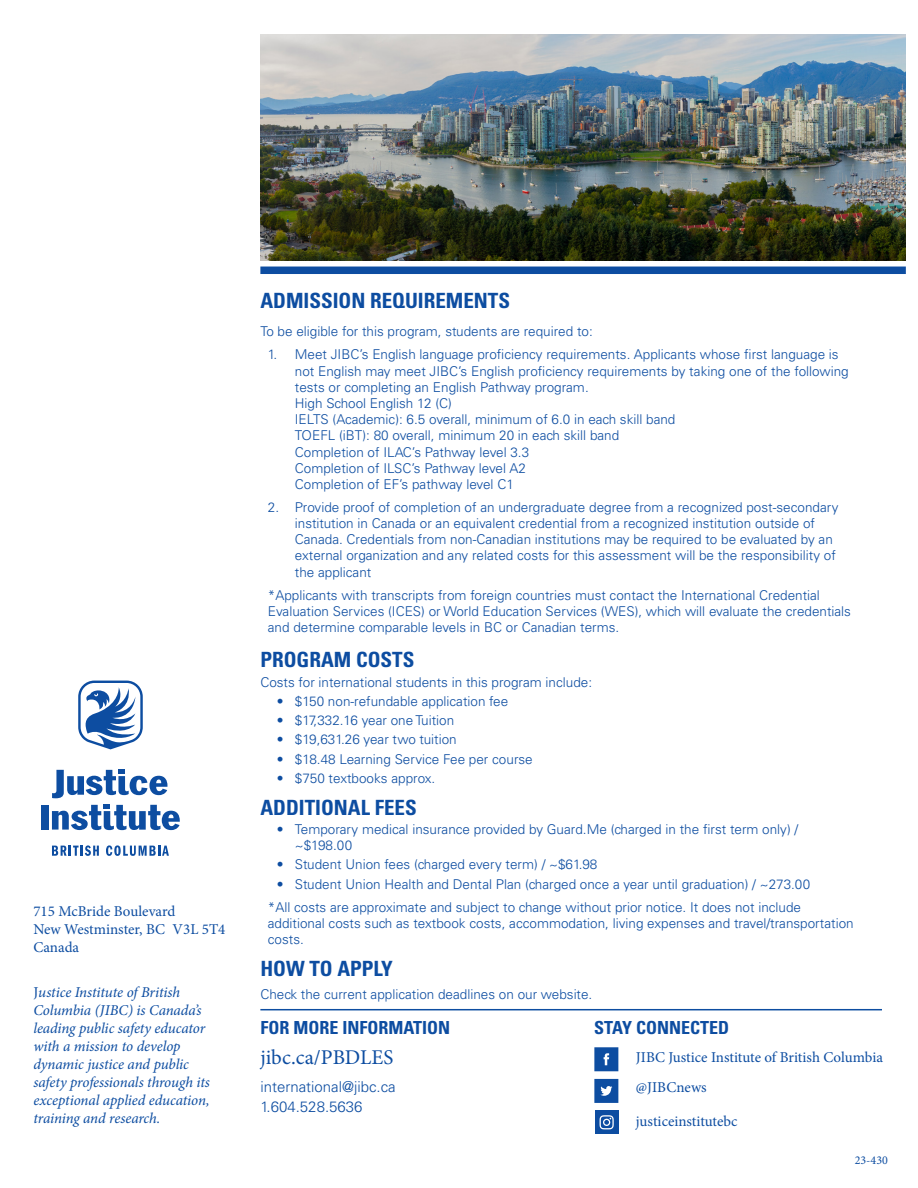
<style>
.page{position:relative;width:918px;height:1188px;background:#fff}
.page>*{position:absolute;margin:0;border:0;box-sizing:border-box;transform-origin:0 0}
.Double_Slick_Bullets{font:700 condensed 21px "Univers LT Std";color:#0d4da1}
.t1{font:21px "Minion Pro";color:#0d4da1}
.t2{font:700 condensed 18px "Univers LT Std";color:#0d4da1}
.t3{font:italic 15px/18px "Minion Pro";letter-spacing:-.01em;color:#0d4da1}
.t4{font:15px/18px "Minion Pro";color:#0d4da1}
.t5{font:300 15px "Univers LT Std";color:#0d4da1}
.Double_Slick_Bullets-2{font:300 13.5px/16.2px "Univers LT Std";color:#0d4da1}
.t6{font:12px "Minion Pro";color:#0d4da1}
.s1{font-style:normal}
</style>
<div class="page">
<div style="left:260px;top:267px;width:646px;height:7px;background:#0d4da1"></div>
<img style="left:260px;top:34px;width:645px;height:227px">
<hr style="left:260px;top:1009px;width:622px;height:1px;background:#0d4da1">
<svg style="left:594px;top:1047px;width:24px;height:24px"></svg>
<svg style="left:594px;top:1079px;width:24px;height:24px"></svg>
<div style="left:595px;top:1111px;width:23px;height:23px;background:#0d4da1"></div>
<svg style="left:600px;top:1115px;width:14px;height:14px"></svg>
<svg style="left:78px;top:680px;width:65px;height:70px"></svg>
<div style="left:41px;top:805px;width:8px;height:25px;background:#0d4da1"></div>
<svg style="left:52px;top:805px;width:128px;height:25px"></svg>
<svg style="left:52px;top:845px;width:47px;height:11px"></svg>
<svg style="left:106px;top:845px;width:63px;height:11px"></svg>
<svg style="left:52px;top:770px;width:115px;height:28px"></svg>
<p class="t4" style="left:33px;top:902px;width:194px">715 McBride Boulevard<br>New Westminster, BC V3L 5T4<br>Canada</p>
<p class="t3" style="left:33px;top:983px;width:178px"><span class="s1">J</span>ustice Institute of British<br>Columbia (JIBC) is Canada’s leading public safety educator with a mission to develop dynamic justice and public safety professionals through its exceptional applied education, training and research.</p>
<p class="Double_Slick_Bullets" style="left:260px;top:288px;width:251px">ADMISSION REQUIREMENTS</p>
<p class="Double_Slick_Bullets-2" style="left:260px;top:323px;width:334px">To be eligible for this program, students are required to:</p>
<p class="Double_Slick_Bullets-2" style="left:295px;top:346px;width:555px;text-indent:-27px">1. Meet JIBC’s English language proficiency requirements. Applicants whose first language is not English may meet JIBC’s English proficiency requirements by taking one of the following tests or completing an English Pathway program.<br>High School English 12 (C)<br>IELTS (Academic): 6.5 overall, minimum of 6.0 in each skill band<br>TOEFL (iBT): 80 overall, minimum 20 in each skill band<br>Completion of ILAC’s Pathway level 3.3<br>Completion of ILSC’s Pathway level A2<br>Completion of EF’s pathway level C1</p>
<p class="Double_Slick_Bullets-2" style="left:295px;top:499px;width:545px;text-indent:-27px">2. Provide proof of completion of an undergraduate degree from a recognized post-secondary institution in Canada or an equivalent credential from a recognized institution outside of Canada. Credentials from non-Canadian institutions may be required to be evaluated by an external organization and any related costs for this assessment will be the responsibility of the applicant</p>
<p class="Double_Slick_Bullets-2" style="left:268px;top:587px;width:585px">*Applicants with transcripts from foreign countries must contact the International Credential<br>Evaluation Services (ICES) or World Education Services (WES), which will evaluate the credentials and determine comparable levels in BC or Canadian terms.</p>
<p class="Double_Slick_Bullets" style="left:260px;top:647px;width:156px">PROGRAM COSTS</p>
<p class="Double_Slick_Bullets-2" style="left:260px;top:674px;width:333px">Costs for international students in this program include:</p>
<p class="Double_Slick_Bullets-2" style="left:277px;top:693px;width:233px">• $150 non-refundable application fee</p>
<p class="Double_Slick_Bullets-2" style="left:277px;top:712px;width:179px">• $17,332.16 year one Tuition</p>
<p class="Double_Slick_Bullets-2" style="left:277px;top:732px;width:181px">• $19,631.26 year two tuition</p>
<p class="Double_Slick_Bullets-2" style="left:277px;top:751px;width:257px">• $18.48 Learning Service Fee per course</p>
<p class="Double_Slick_Bullets-2" style="left:277px;top:770px;width:160px">• $750 textbooks approx.</p>
<p class="Double_Slick_Bullets" style="left:260px;top:794px;width:158px">ADDITIONAL FEES</p>
<p class="Double_Slick_Bullets-2" style="left:295px;top:821px;width:505px;text-indent:-18px">• Temporary medical insurance provided by Guard.Me (charged in the first term only) / ~$198.00</p>
<p class="Double_Slick_Bullets-2" style="left:277px;top:857px;width:322px">• Student Union fees (charged every term) / ~$61.98</p>
<p class="Double_Slick_Bullets-2" style="left:277px;top:876px;width:535px">• Student Union Health and Dental Plan (charged once a year until graduation) / ~273.00</p>
<p class="Double_Slick_Bullets-2" style="left:268px;top:899px;width:587px">*All costs are approximate and subject to change without prior notice. It does not include additional costs such as textbook costs, accommodation, living expenses and travel/transportation costs.</p>
<p class="Double_Slick_Bullets" style="left:260px;top:956px;width:134px">HOW TO APPLY</p>
<p class="Double_Slick_Bullets-2" style="left:260px;top:986px;width:334px">Check the current application deadlines on our website.</p>
<p class="t2" style="left:260px;top:1017px;width:191px">FOR MORE INFORMATION</p>
<p class="t1" style="left:260px;top:1043px;width:134px">jibc.ca/PBDLES</p>
<p class="t5" style="left:260px;top:1078px;width:137px">international@jibc.ca</p>
<p class="t5" style="left:260px;top:1098px;width:104px">1.604.528.5636</p>
<p class="t2" style="left:594px;top:1017px;width:136px">STAY CONNECTED</p>
<p class="t4" style="left:636px;top:1049px;width:249px">JIBC Justice Institute of British Columbia</p>
<p class="t4" style="left:636px;top:1079px;width:72px">@JIBCnews</p>
<p class="t4" style="left:636px;top:1112px;width:103px">justiceinstitutebc</p>
<p class="t6" style="left:855px;top:1152px;width:35px">23-430</p>
</div>
